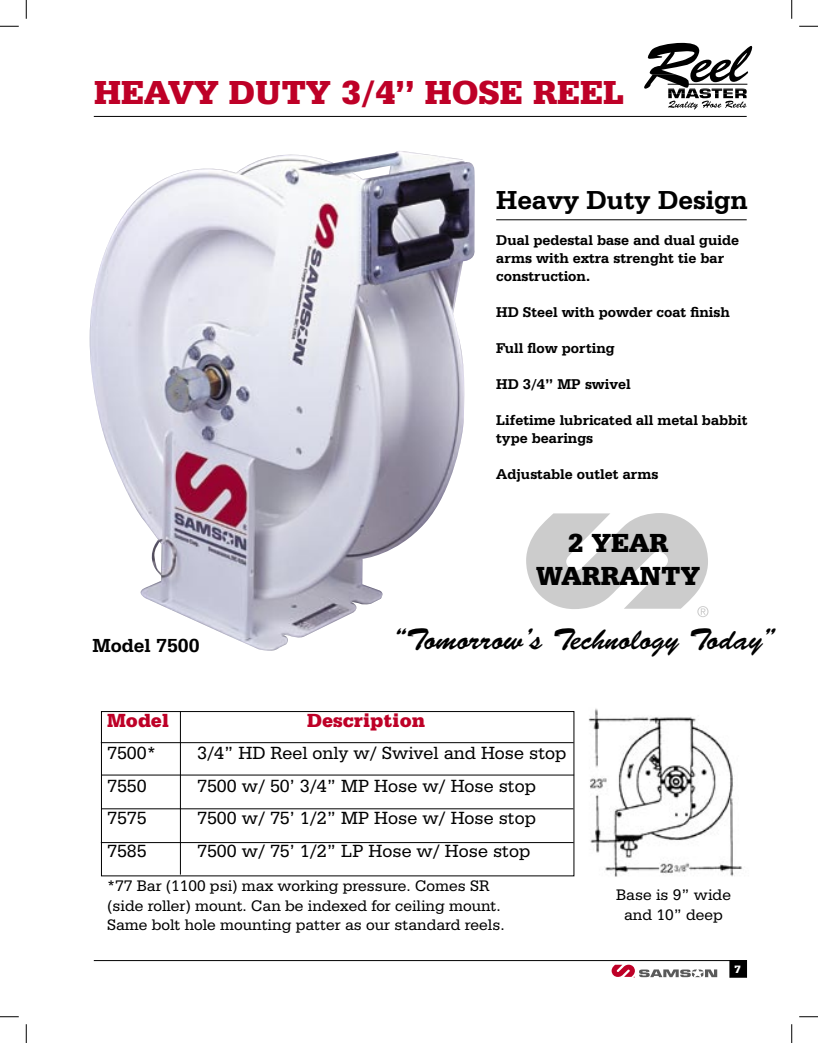
<style>
.page{position:relative;width:818px;height:1043px;background:#fff}
.page>*{position:absolute;margin:0;border:0;box-sizing:border-box;transform-origin:0 0}
.t1{font:900 35px "Serifa BT";color:#be0027}
.t2{font:30px "Brush Script Std";color:#000}
.t3{font:700 27.5px "Serifa BT";color:#000}
.t4{font:900 27.5px/33px "Serifa BT";color:#000;text-align:center}
.t5{font:900 20px "Serifa BT";color:#be0027}
.t6{font:700 20px "Serifa BT";color:#000}
.t7{font:18.75px "Serifa BT";color:#000}
.t8{font:16.25px/19.5px "Serifa BT";color:#000}
.t9{font:700 15px/18px "Serifa BT";color:#000}
.t10{font:900 11.25px "Serifa BT";color:#fff}
</style>
<div class="page">
<img style="left:588px;top:708px;width:155px;height:169px">
<svg style="left:526px;top:513px;width:182px;height:104px"></svg>
<img style="left:90px;top:151px;width:385px;height:500px">
<div style="left:729px;top:960px;width:17px;height:17px;background:#000"></div>
<div style="left:729px;top:960px;width:17px;height:17px;border:1px solid #000"></div>
<hr style="left:94px;top:960px;width:652px;height:1px;background:#000">
<hr style="left:94px;top:116px;width:652px;height:1px;background:#000">
<hr style="left:496px;top:219px;width:250px;height:1px;background:#000">
<div style="left:101px;top:711px;width:473px;height:165px;border:1px solid #000"></div>
<hr style="left:101px;top:742px;width:472px;height:1px;background:#000">
<hr style="left:101px;top:774px;width:473px;height:1px;background:#000">
<hr style="left:101px;top:808px;width:472px;height:1px;background:#000">
<hr style="left:101px;top:842px;width:472px;height:1px;background:#000">
<hr style="left:180px;top:711px;width:1px;height:163px;background:#000">
<svg style="left:611px;top:964px;width:106px;height:13px"></svg>
<svg style="left:644px;top:43px;width:108px;height:67px"></svg>
<svg style="left:0;top:25px;width:19px;height:2px"></svg>
<svg style="left:799px;top:25px;width:19px;height:2px"></svg>
<svg style="left:0;top:1016px;width:19px;height:1px"></svg>
<svg style="left:799px;top:1016px;width:19px;height:1px"></svg>
<svg style="left:25px;top:0;width:2px;height:19px"></svg>
<svg style="left:25px;top:1024px;width:2px;height:18px"></svg>
<svg style="left:791px;top:0;width:1px;height:19px"></svg>
<svg style="left:791px;top:1024px;width:1px;height:18px"></svg>
<h1 class="t1" style="left:94px;top:71px;width:532px">HEAVY DUTY 3/4” HOSE REEL</h1>
<h3 class="t3" style="left:496px;top:183px;width:253px">Heavy Duty Design</h3>
<p class="t9" style="left:496px;top:231px;width:244px">Dual pedestal base and dual guide arms with extra strenght tie bar construction.</p>
<p class="t9" style="left:496px;top:303px;width:235px">HD Steel with powder coat finish</p>
<p class="t9" style="left:496px;top:339px;width:120px">Full flow porting</p>
<p class="t9" style="left:496px;top:375px;width:136px">HD 3/4” MP swivel</p>
<p class="t9" style="left:496px;top:411px;width:253px">Lifetime lubricated all metal babbit type bearings</p>
<p class="t9" style="left:496px;top:465px;width:164px">Adjustable outlet arms</p>
<h3 class="t6" style="left:92px;top:633px;width:109px">Model 7500</h3>
<h3 class="t4" style="left:536px;top:526px;width:165px">2 YEAR<br>WARRANTY</h3>
<h2 class="t2" style="left:392px;top:622px;width:386px">“Tomorrow’s Technology Today”</h2>
<h3 class="t5" style="left:107px;top:707px;width:63px">Model</h3>
<h3 class="t5" style="left:307px;top:707px;width:119px">Description</h3>
<p class="t7" style="left:107px;top:741px;width:50px">7500*</p>
<p class="t7" style="left:197px;top:741px;width:370px">3/4” HD Reel only w/ Swivel and Hose stop</p>
<p class="t7" style="left:107px;top:774px;width:41px">7550</p>
<p class="t7" style="left:197px;top:774px;width:340px">7500 w/ 50’ 3/4” MP Hose w/ Hose stop</p>
<p class="t7" style="left:107px;top:806px;width:41px">7575</p>
<p class="t7" style="left:197px;top:806px;width:340px">7500 w/ 75’ 1/2” MP Hose w/ Hose stop</p>
<p class="t7" style="left:107px;top:839px;width:41px">7585</p>
<p class="t7" style="left:197px;top:839px;width:334px">7500 w/ 75’ 1/2” LP Hose w/ Hose stop</p>
<p class="t8" style="left:107px;top:875px;width:399px">*77 Bar (1100 psi) max working pressure. Comes SR (side roller) mount. Can be indexed for ceiling mount.<br>Same bolt hole mounting patter as our standard reels.</p>
<p class="t8" style="left:616px;top:884px;width:116px;text-align:center">Base is 9” wide and 10” deep</p>
<p class="t10" style="left:734px;top:962px;width:8px">7</p>
</div>
